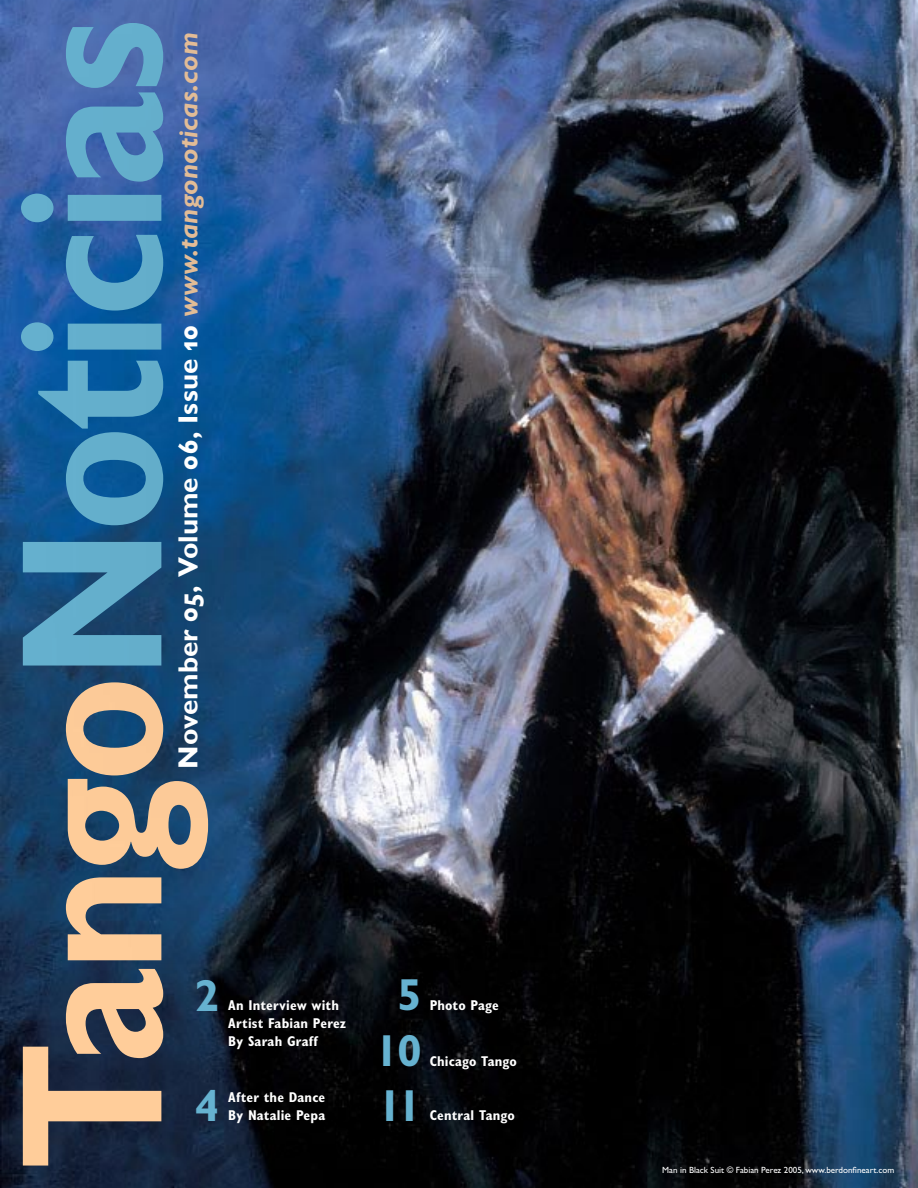
<style>
.page{position:relative;width:918px;height:1188px;background:#fff}
.page>*{position:absolute;margin:0;border:0;box-sizing:border-box;transform-origin:0 0}
.t1{font:700 203.25px "Gill Sans";letter-spacing:-.02em;color:#66b2d0;scale:.88 1}
.t2{font:700 45px/55.5px "Gill Sans";color:#66b2d0;text-align:center}
.t3{font:700 27.75px "Gill Sans";color:#fff}
.t4{font:700 condensed 14.25px/18px "Gill Sans";letter-spacing:.01em;color:#fff}
.t5{font:9px "Gill Sans";color:#fff}
.s1{color:#ffcd9a}
.s2{font-family:"Gill Sans Bold SC";font-weight:400}
.s3{font-style:italic;color:#e2bc96}
</style>
<div class="page">
<img style="left:0;top:0;width:918px;height:1188px">
<svg style="left:0;top:0;width:415px;height:964px;background:#244f80"></svg>
<h1 class="t1" style="left:-27px;top:1171px;width:1311px;rotate:-90deg"><span class="s1">Tango</span>Noticias</h1>
<h3 class="t3" style="left:172px;top:769px;width:737px;rotate:-90deg">November <span class="s2">05</span>, Volume <span class="s2">06</span>, Issue <span class="s2">10</span> <span class="s3">www.tangonoticas.com</span></h3>
<h2 class="t2" style="left:195px;top:968px;width:26px">2</h2>
<h2 class="t2" style="left:195px;top:1078px;width:26px">4</h2>
<p class="t4" style="left:228px;top:996px;width:120px">An Interview with<br>Artist Fabian Perez<br>By Sarah Graff</p>
<p class="t4" style="left:228px;top:1088px;width:99px">After the Dance<br>By Natalie Pepa</p>
<h2 class="t2" style="left:374px;top:967px;width:49px">5<br>10<br>11</h2>
<p class="t4" style="left:430px;top:996px;width:71px">Photo Page</p>
<p class="t4" style="left:430px;top:1052px;width:89px">Chicago Tango</p>
<p class="t4" style="left:430px;top:1106px;width:87px">Central Tango</p>
<p class="t5" style="left:662px;top:1165px;width:234px">Man in Black Suit © Fabian Perez 2005, www.berdonfineart.com</p>
</div>
